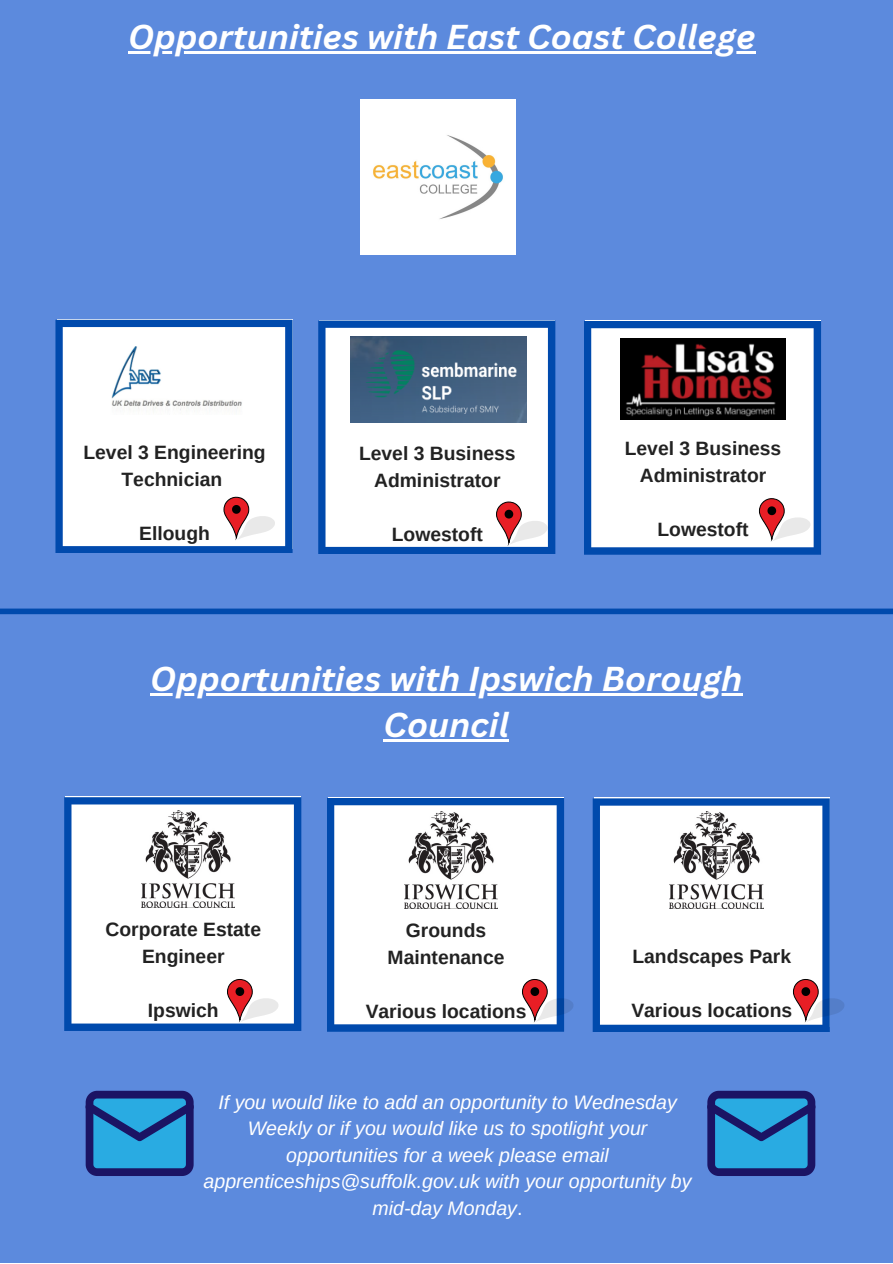
<style>
.page{position:relative;width:893px;height:1264px;background:#fff}
.page>*{position:absolute;margin:0;border:0;box-sizing:border-box;transform-origin:0 0}
.t1{font:italic 700 33.6px/46px "Canva Sans";color:#fff;text-align:center}
.t2{font:italic 19.5px/26.5px "Arimo";color:#fff;text-align:center}
.t3{font:700 19.35px/27px "Arimo";color:#222;text-align:center}
.s1{font-style:normal}
</style>
<div class="page">
<div style="left:0;top:0;width:892px;height:1262px;background:#5c8add"></div>
<svg style="left:64px;top:797px;width:237px;height:233px;background:#d9e3f2"></svg>
<img style="left:141px;top:810px;width:94px;height:97px">
<svg style="left:227px;top:978px;width:52px;height:44px;background:#e3b9ba"></svg>
<svg style="left:327px;top:798px;width:237px;height:233px;background:#dbe5f3"></svg>
<img style="left:404px;top:811px;width:93px;height:97px">
<svg style="left:592px;top:798px;width:237px;height:233px;background:#dde7f4"></svg>
<img style="left:669px;top:811px;width:94px;height:97px">
<svg style="left:792px;top:978px;width:52px;height:44px"></svg>
<svg style="left:522px;top:978px;width:51px;height:44px;background:#a38aa7"></svg>
<div style="left:0;top:608px;width:892px;height:6px;background:#004aad"></div>
<svg style="left:55px;top:320px;width:237px;height:233px;background:#d6e2f2"></svg>
<svg style="left:223px;top:496px;width:52px;height:44px;background:#e3b9ba"></svg>
<svg style="left:318px;top:320px;width:237px;height:234px;background:#d2dff0"></svg>
<svg style="left:584px;top:321px;width:237px;height:233px;background:#d2dfef"></svg>
<svg style="left:758px;top:498px;width:52px;height:43px;background:#e2b7b9"></svg>
<svg style="left:496px;top:501px;width:51px;height:44px;background:#e2b7b9"></svg>
<img style="left:360px;top:100px;width:156px;height:155px">
<img style="left:106px;top:345px;width:137px;height:69px">
<img style="left:350px;top:336px;width:176px;height:86px">
<img style="left:621px;top:339px;width:164px;height:81px">
<hr style="left:150px;top:693px;width:592px;height:2px;background:#fff">
<hr style="left:383px;top:739px;width:126px;height:2px;background:#fff">
<hr style="left:128px;top:51px;width:627px;height:2px;background:#fff">
<svg style="left:86px;top:1090px;width:108px;height:85px;background:#2471b2"></svg>
<svg style="left:707px;top:1090px;width:108px;height:85px;background:#2573b4"></svg>
<p class="t1" style="left:128px;top:13px;width:629px">Opportunities with East Coast College</p>
<p class="t3" style="left:83px;top:438px;width:184px">Level 3 Engineering<br>Technician</p>
<p class="t3" style="left:139px;top:519px;width:72px">Ellough</p>
<p class="t3" style="left:359px;top:439px;width:158px">Level 3 Business<br>Administrator</p>
<p class="t3" style="left:392px;top:520px;width:93px">Lowestoft</p>
<p class="t3" style="left:624px;top:435px;width:158px">Level 3 Business<br>Administrator</p>
<p class="t3" style="left:657px;top:516px;width:93px">Lowestoft</p>
<p class="t1" style="left:150px;top:654px;width:593px">Opportunities with Ipswich Borough<br>Council</p>
<p class="t3" style="left:106px;top:916px;width:157px">Corporate Estate<br>Engineer</p>
<p class="t3" style="left:148px;top:997px;width:72px">Ipswich</p>
<p class="t3" style="left:387px;top:916px;width:118px">Grounds<br>Maintenance</p>
<p class="t3" style="left:365px;top:997px;width:162px">Various locations</p>
<p class="t3" style="left:632px;top:943px;width:160px">Landscapes Park</p>
<p class="t3" style="left:631px;top:997px;width:162px">Various locations</p>
<p class="t2" style="left:203px;top:1088px;width:489px">If you would like to add an opportunity to Wednesday Weekly or if you would like us to spotlight your opportunities for a week please email apprenticeships@suffolk.gov.uk with your opportunity by mid-day Monday<span class="s1">.</span></p>
</div>
